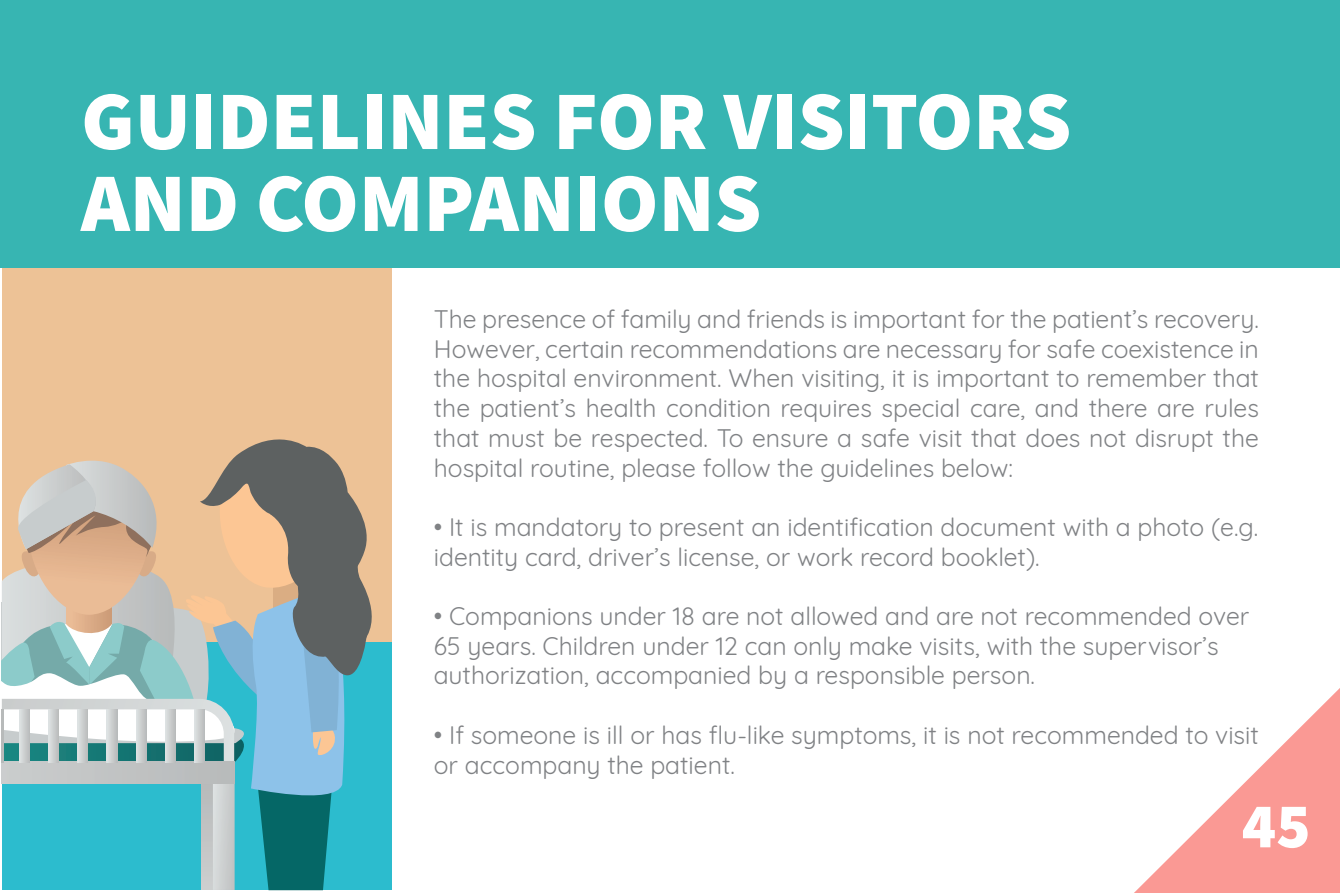
<style>
.page{position:relative;width:1340px;height:893px;background:#fff}
.page>*{position:absolute;margin:0;border:0;box-sizing:border-box;transform-origin:0 0}
.t1{font:900 83.25px/81.9px "Source Sans Pro";color:#fff}
.t2{font:63.9px "Source Sans Variable";color:#fff}
.t3{font:24.75px/29.7px "Quicksand";color:#808285}
</style>
<div class="page">
<svg style="left:1134px;top:689px;width:205px;height:204px"></svg>
<div style="left:2px;top:268px;width:389px;height:374px;background:#edc296"></div>
<svg style="left:1px;top:439px;width:387px;height:451px"></svg>
<div style="left:0;top:0;width:1339px;height:268px;background:#37b5b2"></div>
<h1 class="t1" style="left:81px;top:82px;width:992px">GUIDELINES FOR VISITORS<br>AND COMPANIONS</h1>
<p class="t3" style="left:434px;top:302px;width:826px;text-align:justify">The presence of family and friends is important for the patient’s recovery.<br>However, certain recommendations are necessary for safe coexistence in the hospital environment. When visiting, it is important to remember that the patient’s health condition requires special care, and there are rules that must be respected. To ensure a safe visit that does not disrupt the hospital routine, please follow the guidelines below:</p>
<p class="t3" style="left:434px;top:510px;width:826px">• It is mandatory to present an identification document with a photo (e.g. identity card, driver’s license, or work record booklet).</p>
<p class="t3" style="left:434px;top:599px;width:817px">• Companions under 18 are not allowed and are not recommended over<br>65 years. Children under 12 can only make visits, with the supervisor’s authorization, accompanied by a responsible person.</p>
<p class="t3" style="left:434px;top:718px;width:826px">• If someone is ill or has flu-like symptoms, it is not recommended to visit or accompany the patient.</p>
<h2 class="t2" style="left:1241px;top:787px;width:70px">45</h2>
</div>
